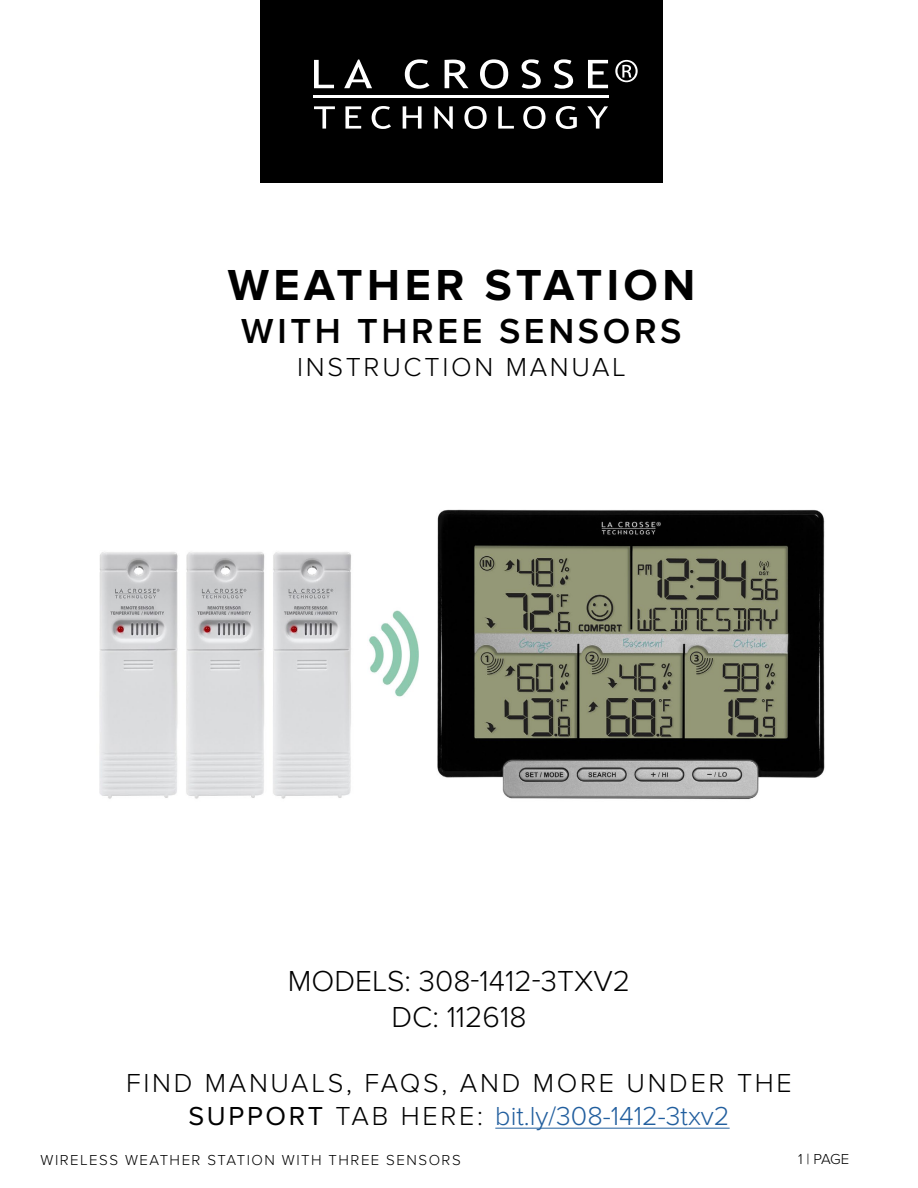
<style>
.page{position:relative;width:918px;height:1188px;background:#fff}
.page>*{position:absolute;margin:0;border:0;box-sizing:border-box;transform-origin:0 0}
.t1{font:700 45px "Proxima Nova";letter-spacing:.1em;color:#000}
.t2{font:600 36px "Proxima Nova";letter-spacing:.1em;color:#000}
.t3{font:300 30px/36px "Proxima Nova";color:#000;text-align:center}
.t4{font:300 27px/32.4px "Proxima Nova";letter-spacing:.1em;color:#000;text-align:center}
.t5{font:300 15px "Proxima Nova";letter-spacing:.1em;color:#000}
.s1{font-weight:400}
.s2{color:#215e9e}
</style>
<div class="page">
<div style="left:260px;top:0;width:403px;height:183px;background:#000"></div>
<hr style="left:314px;top:95px;width:295px;height:3px;background:#fff">
<svg style="left:314px;top:60px;width:20px;height:28px"></svg>
<svg style="left:344px;top:60px;width:28px;height:28px"></svg>
<svg style="left:405px;top:59px;width:24px;height:30px"></svg>
<svg style="left:445px;top:60px;width:24px;height:28px"></svg>
<svg style="left:480px;top:59px;width:28px;height:30px"></svg>
<svg style="left:522px;top:59px;width:19px;height:30px"></svg>
<svg style="left:554px;top:59px;width:19px;height:30px"></svg>
<svg style="left:588px;top:60px;width:20px;height:28px"></svg>
<svg style="left:314px;top:106px;width:21px;height:23px"></svg>
<svg style="left:345px;top:106px;width:16px;height:23px"></svg>
<svg style="left:372px;top:106px;width:19px;height:23px"></svg>
<svg style="left:403px;top:106px;width:19px;height:23px"></svg>
<svg style="left:434px;top:106px;width:19px;height:23px"></svg>
<svg style="left:464px;top:106px;width:23px;height:23px"></svg>
<svg style="left:498px;top:106px;width:16px;height:23px"></svg>
<svg style="left:523px;top:106px;width:23px;height:23px"></svg>
<svg style="left:556px;top:106px;width:21px;height:23px"></svg>
<svg style="left:587px;top:106px;width:21px;height:23px"></svg>
<svg style="left:615px;top:60px;width:23px;height:22px"></svg>
<hr style="left:495px;top:1128px;width:235px;height:1px;background:#215e9e">
<img style="left:99px;top:509px;width:726px;height:291px">
<h1 class="t1" style="left:228px;top:259px;width:469px">WEATHER STATION</h1>
<h2 class="t2" style="left:241px;top:311px;width:442px">WITH THREE SENSORS</h2>
<p class="t4" style="left:297px;top:351px;width:330px">INSTRUCTION MANUAL</p>
<p class="t3" style="left:288px;top:964px;width:344px">MODELS: 308-1412-3TXV2<br>DC: 112618</p>
<p class="t4" style="left:126px;top:1067px;width:667px">FIND MANUALS, FAQS, AND MORE UNDER THE<br><span class="s1">SUPPORT</span> TAB HERE: <span class="s2">bit.ly/308-1412-3txv2</span></p>
<p class="t5" style="left:40px;top:1152px;width:422px">WIRELESS WEATHER STATION WITH THREE SENSORS</p>
<p class="t5" style="left:798px;top:1150px;width:53px">1 | PAGE</p>
</div>
